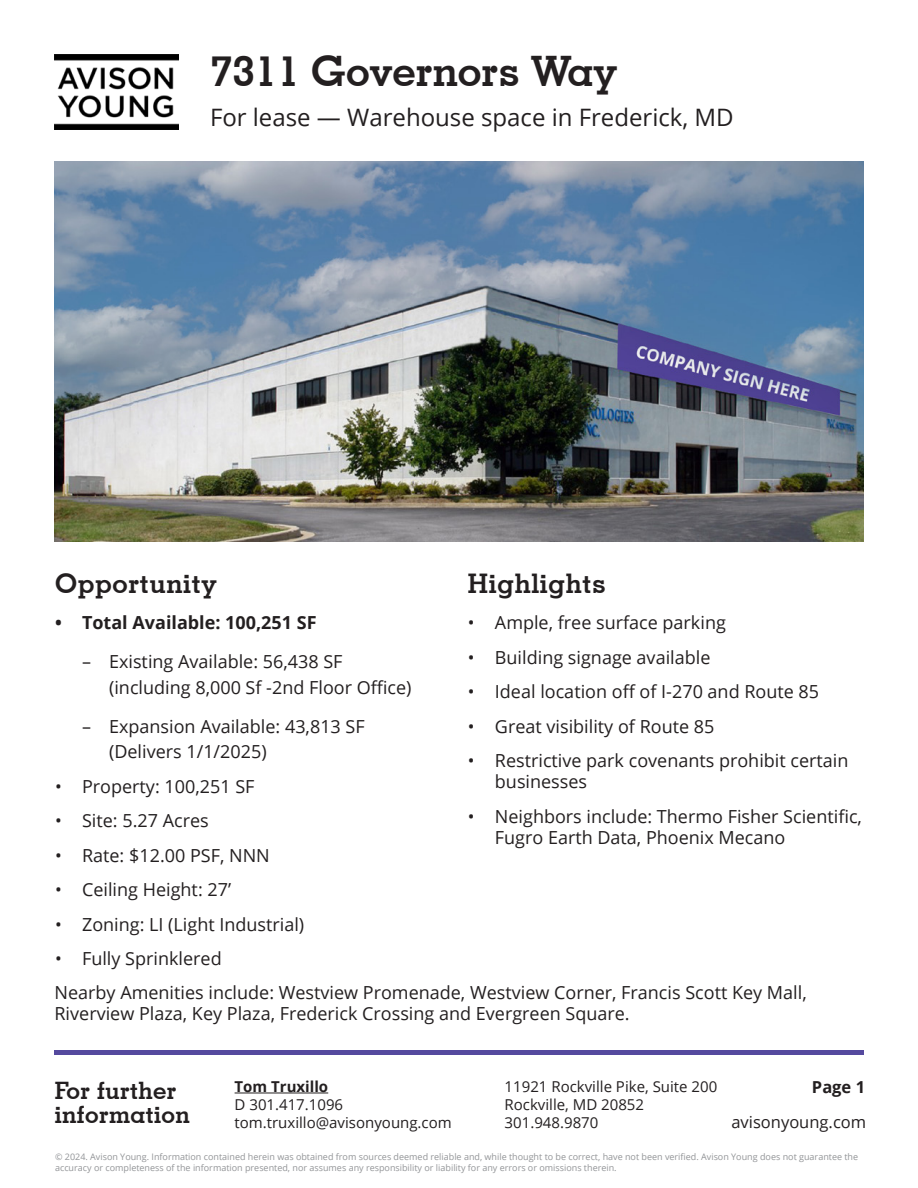
<style>
.page{position:relative;width:918px;height:1188px;background:#fff}
.page>*{position:absolute;margin:0;border:0;box-sizing:border-box;transform-origin:0 0}
.Space_plan_major_headline{font:700 42px "Geometric Slab 703 BT";color:#231f20}
.Major_headline{font:700 27px "Geometric Slab 703 BT";letter-spacing:.025em;color:#231f20}
.Space_plan_major_headline-2{font:24px "Open Sans";color:#231f20}
.t1{font:700 24px/24px "Geometric Slab 703 BT";letter-spacing:.015em;color:#231f20}
.t2{font:18px/21px "Open Sans";color:#231f20}
.t3{font:700 18px "Open Sans";color:#231f20}
.t4{font:16.5px "Open Sans";color:#231f20}
.t5{font:700 16.5px "Open Sans";color:#231f20}
.t6{font:15px/18px "Open Sans";color:#231f20}
.t7{font:700 15px "Open Sans";color:#231f20}
.t8{font:9px/10.8px "Open Sans";color:#939598}
</style>
<div class="page">
<hr style="left:235px;top:1093px;width:93px;height:1px;background:#231f20">
<hr style="left:54px;top:1051px;width:810px;height:4px;background:#55499e">
<img style="left:54px;top:161px;width:810px;height:381px">
<img style="left:54px;top:54px;width:125px;height:76px">
<p class="Space_plan_major_headline" style="left:210px;top:45px;width:409px">7311 Governors Way</p>
<p class="Space_plan_major_headline-2" style="left:210px;top:101px;width:525px">For lease — Warehouse space in Frederick, MD</p>
<p class="Major_headline" style="left:55px;top:567px;width:163px">Opportunity</p>
<p class="Major_headline" style="left:468px;top:567px;width:140px">Highlights</p>
<p class="t3" style="left:55px;top:610px;width:263px">• Total Available: 100,251 SF</p>
<p class="t2" style="left:109px;top:649px;width:304px;line-height:25.5px;text-indent:-27px">– Existing Available: 56,438 SF (including 8,000 Sf -2nd Floor Office)</p>
<p class="t2" style="left:109px;top:713px;width:257px;line-height:25.5px;text-indent:-27px">– Expansion Available: 43,813 SF (Delivers 1/1/2025)</p>
<p class="t2" style="left:55px;top:775px;width:201px">• Property: 100,251 SF</p>
<p class="t2" style="left:55px;top:810px;width:155px">• Site: 5.27 Acres</p>
<p class="t2" style="left:55px;top:844px;width:216px">• Rate: $12.00 PSF, NNN</p>
<p class="t2" style="left:55px;top:879px;width:178px">• Ceiling Height: 27’</p>
<p class="t2" style="left:55px;top:913px;width:251px">• Zoning: LI (Light Industrial)</p>
<p class="t2" style="left:55px;top:948px;width:168px">• Fully Sprinklered</p>
<p class="t2" style="left:468px;top:612px;width:259px">• Ample, free surface parking</p>
<p class="t2" style="left:468px;top:646px;width:244px">• Building signage available</p>
<p class="t2" style="left:468px;top:681px;width:353px">• Ideal location off of I-270 and Route 85</p>
<p class="t2" style="left:468px;top:715px;width:248px">• Great visibility of Route 85</p>
<p class="t2" style="left:495px;top:750px;width:355px;text-indent:-27px">• Restrictive park covenants prohibit certain businesses</p>
<p class="t2" style="left:495px;top:805px;width:369px;text-indent:-27px">• Neighbors include: Thermo Fisher Scientific,<br>Fugro Earth Data, Phoenix Mecano</p>
<p class="t2" style="left:55px;top:982px;width:754px">Nearby Amenities include: Westview Promenade, Westview Corner, Francis Scott Key Mall,<br>Riverview Plaza, Key Plaza, Frederick Crossing and Evergreen Square.</p>
<h3 class="t1" style="left:55px;top:1078px;width:136px">For further information</h3>
<p class="t7" style="left:235px;top:1076px;width:95px">Tom Truxillo</p>
<p class="t6" style="left:235px;top:1095px;width:219px">D 301.417.1096 tom.truxillo@avisonyoung.com</p>
<p class="t6" style="left:505px;top:1077px;width:214px">11921 Rockville Pike, Suite 200<br>Rockville, MD 20852<br>301.948.9870</p>
<p class="t5" style="left:812px;top:1075px;width:55px">Page 1</p>
<p class="t4" style="left:731px;top:1110px;width:136px">avisonyoung.com</p>
<p class="t8" style="left:55px;top:1151px;width:805px">© 2024. Avison Young. Information contained herein was obtained from sources deemed reliable and, while thought to be correct, have not been verified. Avison Young does not guarantee the accuracy or completeness of the information presented, nor assumes any responsibility or liability for any errors or omissions therein.</p>
</div>
